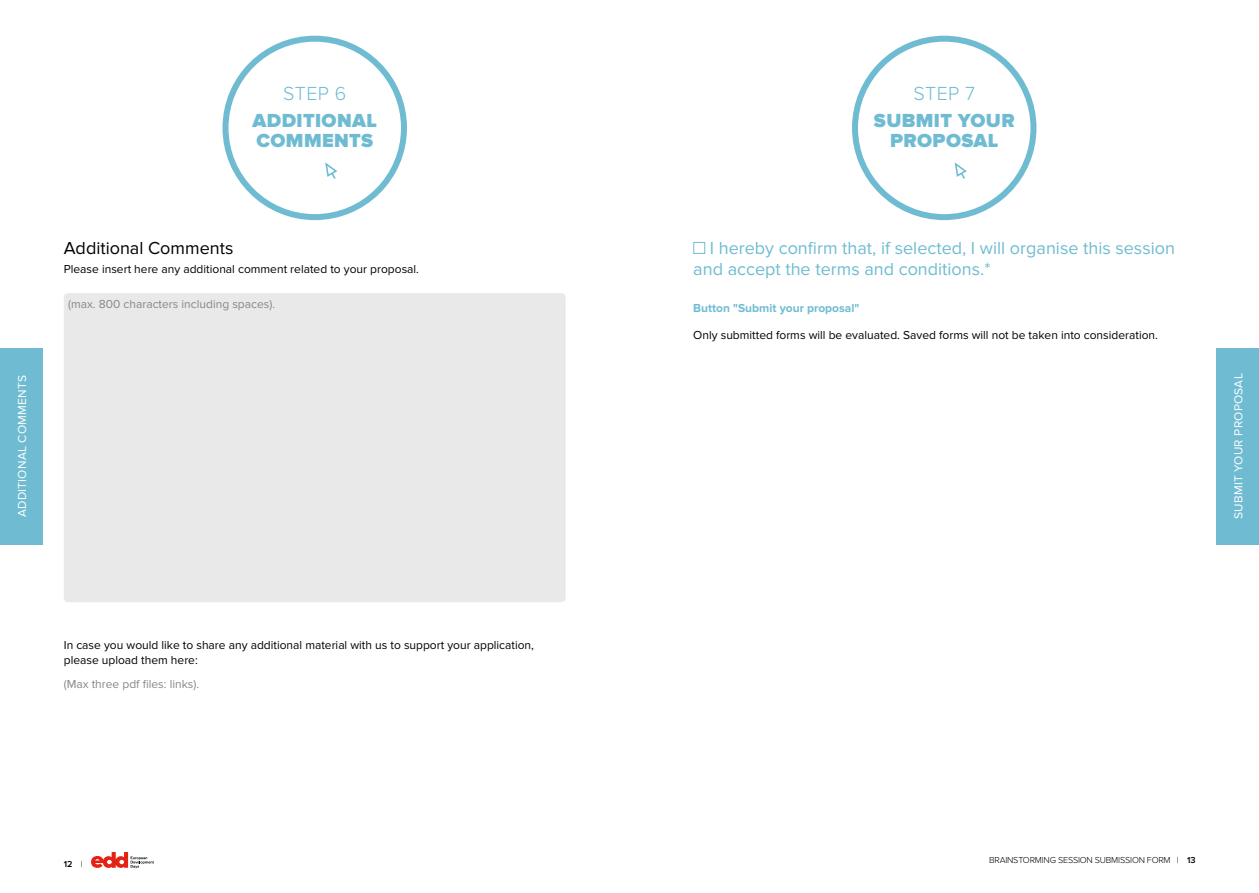
<style>
.page{position:relative;width:1259px;height:893px;background:#fff}
.page>*{position:absolute;margin:0;border:0;box-sizing:border-box;transform-origin:0 0}
.t1{font:900 19.65px/19.6px "Proxima Nova";letter-spacing:.02em;color:#6fbcd2}
.t2{font:300 19.65px "Proxima Nova";letter-spacing:.02em;color:#6fbcd2}
.t3{font:18px/21.6px "Proxima Nova";color:#6fbcd2}
.t4{font:18px "Proxima Nova";color:#000}
.t5{font:12px/15px "Proxima Nova";color:#000}
.t6{font:12px "Proxima Nova";color:#878787}
.t7{font:12px "Proxima Nova";letter-spacing:.02em;color:#fff}
.t8{font:700 12px "Proxima Nova";color:#6fbcd2}
.t9{font:300 9px "Proxima Nova";letter-spacing:-.02em;color:#000}
.t10{font:600 9px "Proxima Nova";color:#000}
.s1{font-weight:300}
.s2{font-weight:600}
</style>
<div class="page">
<svg style="left:91px;top:852px;width:63px;height:16px"></svg>
<div style="left:64px;top:293px;width:502px;height:309px;background:#e9e9e9;border-radius:4px"></div>
<div style="left:0;top:348px;width:43px;height:197px;background:#6fbcd2"></div>
<div style="left:1216px;top:348px;width:43px;height:197px;background:#6fbcd2"></div>
<div style="left:222px;top:36px;width:185px;height:184px;border:6px solid #6fbcd2;border-radius:50%"></div>
<svg style="left:325px;top:162px;width:13px;height:17px"></svg>
<div style="left:852px;top:36px;width:184px;height:184px;border:6px solid #6fbcd2;border-radius:50%"></div>
<svg style="left:954px;top:162px;width:13px;height:17px"></svg>
<div style="left:693px;top:242px;width:12px;height:12px;border:1px solid #6fbcd2"></div>
<h1 class="t2" style="left:283px;top:83px;width:65px">STEP 6</h1>
<h1 class="t1" style="left:253px;top:111px;width:126px">ADDITIONAL<br>COMMENTS</h1>
<h2 class="t4" style="left:64px;top:238px;width:171px">Additional Comments</h2>
<p class="t5" style="left:64px;top:262px;width:357px">Please insert here any additional comment related to your proposal.</p>
<p class="t6" style="left:68px;top:297px;width:209px">(max. 800 characters including spaces).</p>
<h1 class="t2" style="left:913px;top:83px;width:63px">STEP 7</h1>
<h1 class="t1" style="left:874px;top:111px;width:142px;text-align:center">SUBMIT YOUR<br>PROPOSAL</h1>
<h2 class="t3" style="left:693px;top:237px;width:483px;text-indent:17px">I hereby confirm that, if selected, I will organise this session and accept the terms and conditions.*</h2>
<p class="t8" style="left:693px;top:301px;width:167px">Button "Submit your proposal"</p>
<p class="t5" style="left:693px;top:328px;width:466px">Only submitted forms will be evaluated. Saved forms will not be taken into consideration.</p>
<p class="t7" style="left:15px;top:517px;width:144px;rotate:-90deg">ADDITIONAL COMMENTS</p>
<p class="t7" style="left:1231px;top:519px;width:147px;rotate:-90deg">SUBMIT YOUR PROPOSAL</p>
<p class="t5" style="left:64px;top:638px;width:472px">In case you would like to share any additional material with us to support your application, please upload them here:</p>
<p class="t6" style="left:64px;top:677px;width:137px">(Max three pdf files: links).</p>
<p class="t10" style="left:64px;top:859px;width:20px">12 <span class="s1">|</span></p>
<p class="t9" style="left:989px;top:854px;width:208px">BRAINSTORMING SESSION SUBMISSION FORM | <span class="s2">13</span></p>
</div>
